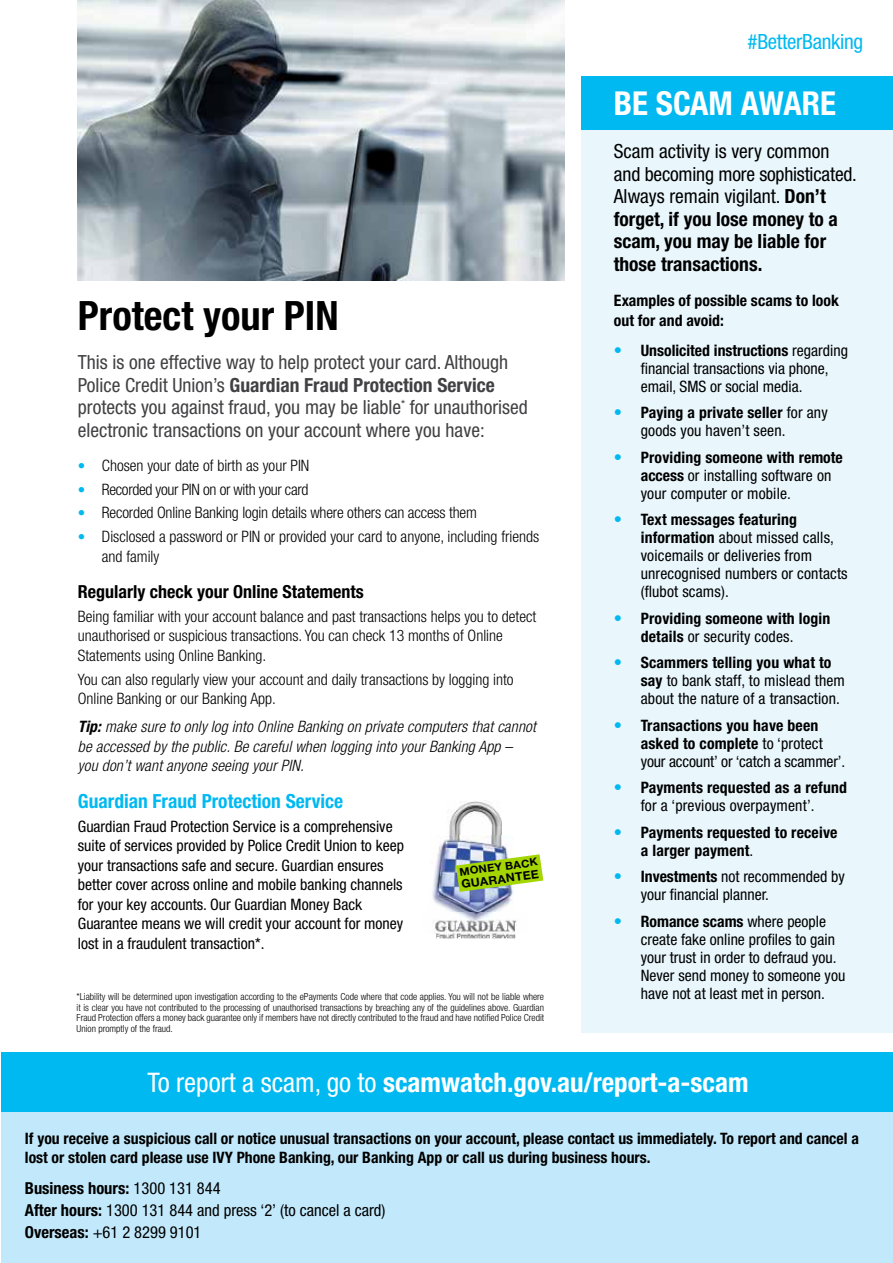
<style>
.page{position:relative;width:893px;height:1263px;background:#fff}
.page>*{position:absolute;margin:0;border:0;box-sizing:border-box;transform-origin:0 0}
.t1{font:700 condensed 40.5px "Helvetica Neue LT Std";color:#000}
.t2{font:700 condensed 33px "Helvetica Neue LT Std";color:#fff}
.t3{font:700 condensed 27px "Helvetica Neue LT Std";color:#fff}
.t4{font:condensed 21px "Helvetica Neue LT Std";letter-spacing:-.015em;color:#00b9f1}
.t5{font:condensed 19.5px/22.5px "Helvetica Neue LT Std";color:#414042}
.t6{font:condensed 19.5px/22.5px "Helvetica Neue LT Std";color:#000}
.t7{font:700 condensed 19.5px "Helvetica Neue LT Std";color:#00b9f1}
.t8{font:700 condensed 18px "Helvetica Neue LT Std";color:#000}
.t9{font:condensed 16.5px/22.2px "Helvetica Neue LT Std";color:#000}
.t10{font:condensed 15.75px/18px "Helvetica Neue LT Std";color:#000}
.t11{font:300 condensed 15.75px/19.5px "Helvetica Neue LT Std";color:#000}
.t12{font:700 condensed 15.75px/18px "Helvetica Neue LT Std";color:#000}
.t13{font:italic 300 condensed 15.75px/19.5px "Helvetica Neue LT Std";letter-spacing:.01em;color:#000}
.t14{font:700 condensed 15.75px/19.5px "Helvetica Neue";letter-spacing:.005em;color:#000}
.t15{font:300 condensed 15.75px "Helvetica Neue LT Std";letter-spacing:-.02em;color:#000}
.t16{font:700 11.7px "Helvetica Neue LT Std";color:#000;scale:1.04 1}
.t17{font:700 10.8px "Helvetica Neue LT Std";color:#000;scale:1.04 1}
.t18{font:300 condensed 9.75px/10.5px "Helvetica Neue LT Std";color:#000;text-align:justify}
.s1{font-weight:700}
.s2{font-stretch:normal;font-size:15px;color:#00b9f1}
.s3{font-weight:300;font-size:16.5px;color:#00b9f1}
.s4{font-weight:400}
</style>
<div class="page">
<div style="left:1px;top:1059px;width:892px;height:204px;background:#c2e9fb"></div>
<div style="left:582px;top:77px;width:311px;height:956px;background:#e9f7fd"></div>
<img style="left:78px;top:0;width:487px;height:280px">
<img style="left:449px;top:800px;width:53px;height:36px">
<img style="left:432px;top:836px;width:81px;height:76px">
<svg style="left:456px;top:854px;width:87px;height:38px;background:#aacf49"></svg>
<img style="left:433px;top:912px;width:84px;height:26px">
<div style="left:1px;top:1053px;width:892px;height:59px;background:#00b9f1"></div>
<div style="left:582px;top:77px;width:311px;height:53px;background:#00b9f1"></div>
<h3 class="t4" style="left:748px;top:29px;width:117px">#BetterBanking</h3>
<h2 class="t2" style="left:614px;top:83px;width:224px">BE SCAM AWARE</h2>
<h1 class="t1" style="left:78px;top:291px;width:262px">Protect your PIN</h1>
<p class="t5" style="left:78px;top:351px;width:451px">This is one effective way to help protect your card. Although Police Credit Union’s <span class="s1">Guardian Fraud Protection Service </span>protects you against fraud, you may be liable<sup>*</sup> for unauthorised electronic transactions on your account where you have:</p>
<p class="t11" style="left:78px;top:455px;width:233px"><span class="s2">•</span> Chosen your date of birth as your PIN</p>
<p class="t15" style="left:78px;top:480px;width:232px"><span class="s2">•</span> Recorded your PIN on or with your card</p>
<p class="t11" style="left:78px;top:503px;width:401px"><span class="s2">•</span> Recorded Online Banking login details where others can access them</p>
<p class="t11" style="left:102px;top:527px;width:439px;text-indent:-24px"><span class="s2">•</span> Disclosed a password or PIN or provided your card to anyone, including friends and family</p>
<p class="t8" style="left:78px;top:581px;width:287px">Regularly check your Online Statements</p>
<p class="t11" style="left:78px;top:606px;width:460px">Being familiar with your account balance and past transactions helps you to detect unauthorised or suspicious transactions. You can check 13 months of Online<br>Statements using Online Banking.</p>
<p class="t11" style="left:78px;top:669px;width:437px">You can also regularly view your account and daily transactions by logging into<br>Online Banking or our Banking App.</p>
<p class="t13" style="left:78px;top:717px;width:459px"><span class="s1">Tip:</span> make sure to only log into Online Banking on private computers that cannot be accessed by the public. Be careful when logging into your Banking App – you don’t want anyone seeing your PIN.</p>
<p class="t7" style="left:78px;top:789px;width:267px">Guardian Fraud Protection Service</p>
<p class="t10" style="left:78px;top:816px;width:328px;line-height:19.5px">Guardian Fraud Protection Service is a comprehensive suite of services provided by Police Credit Union to keep your transactions safe and secure. Guardian ensures better cover across online and mobile banking channels for your key accounts. Our Guardian Money Back Guarantee means we will credit your account for money lost in a fraudulent transaction*.</p>
<p class="t17" style="left:459px;top:866px;width:77px;rotate:-8deg">MONEY BACK</p>
<p class="t16" style="left:460px;top:877px;width:76px;rotate:-8deg">GUARANTEE</p>
<p class="t18" style="left:77px;top:991px;width:469px">*Liability will be determined upon investigation according to the ePayments Code where that code applies. You will not be liable where it is clear you have not contributed to the processing of unauthorised transactions by breaching any of the guidelines above. Guardian Fraud Protection offers a money back guarantee only if members have not directly contributed to the fraud and have notified Police Credit Union promptly of the fraud.</p>
<p class="t6" style="left:614px;top:140px;width:245px">Scam activity is very common and becoming more sophisticated.<br>Always remain vigilant. <span class="s1">Don’t forget, if you lose money to a scam, you may be liable for those transactions.</span></p>
<p class="t14" style="left:614px;top:291px;width:227px">Examples of possible scams to look out for and avoid:</p>
<p class="t10" style="left:641px;top:341px;width:209px;text-indent:-27px"><span class="s3">•</span> <span class="s1">Unsolicited instructions</span> regarding financial transactions via phone, email, SMS or social media.</p>
<p class="t10" style="left:641px;top:403px;width:189px;text-indent:-27px"><span class="s3">•</span> <span class="s1">Paying a private seller</span> for any goods you haven’t seen.</p>
<p class="t10" style="left:641px;top:448px;width:204px;text-indent:-27px"><span class="s3">•</span> <span class="s1">Providing someone with remote access</span> or installing software on your computer or mobile.</p>
<p class="t10" style="left:641px;top:510px;width:208px;text-indent:-27px"><span class="s3">•</span> <span class="s1">Text messages featuring information</span> about missed calls, voicemails or deliveries from unrecognised numbers or contacts (flubot scams).</p>
<p class="t12" style="left:641px;top:609px;width:191px;text-indent:-27px"><span class="s3">•</span> Providing someone with login details <span class="s4">or security codes.</span></p>
<p class="t10" style="left:641px;top:653px;width:206px;text-indent:-27px"><span class="s3">•</span> <span class="s1">Scammers telling you what to say</span> to bank staff, to mislead them about the nature of a transaction.</p>
<p class="t10" style="left:641px;top:716px;width:206px;text-indent:-27px"><span class="s3">•</span> <span class="s1">Transactions you have been asked to complete</span> to ‘protect your account’ or ‘catch a scammer’.</p>
<p class="t12" style="left:614px;top:778px;width:235px;text-align:center"><span class="s3">•</span> Payments requested as a refund <span class="s4">for a ‘previous overpayment’.</span></p>
<p class="t12" style="left:641px;top:823px;width:198px;text-indent:-27px"><span class="s3">•</span> Payments requested to receive a larger payment<span class="s4">.</span></p>
<p class="t10" style="left:641px;top:867px;width:205px;text-indent:-27px"><span class="s3">•</span> <span class="s1">Investments</span> not recommended by your financial planner.</p>
<p class="t10" style="left:641px;top:912px;width:206px;text-indent:-27px"><span class="s3">•</span> <span class="s1">Romance scams</span> where people create fake online profiles to gain your trust in order to defraud you.<br>Never send money to someone you have not at least met in person.</p>
<h3 class="t3" style="left:147px;top:1066px;width:603px"><span class="s4">To report a scam, go to</span> scamwatch.gov.au/report-a-scam</h3>
<p class="t12" style="left:25px;top:1128px;width:836px;line-height:19.5px">If you receive a suspicious call or notice unusual transactions on your account, please contact us immediately. To report and cancel a lost or stolen card please use IVY Phone Banking, our Banking App or call us during business hours.</p>
<p class="t9" style="left:25px;top:1177px;width:362px"><span class="s1">Business hours:</span> 1300 131 844<br><span class="s1">After hours:</span> 1300 131 844 and press ‘2’ (to cancel a card)<br><span class="s1">Overseas:</span> +61 2 8299 9101</p>
</div>
